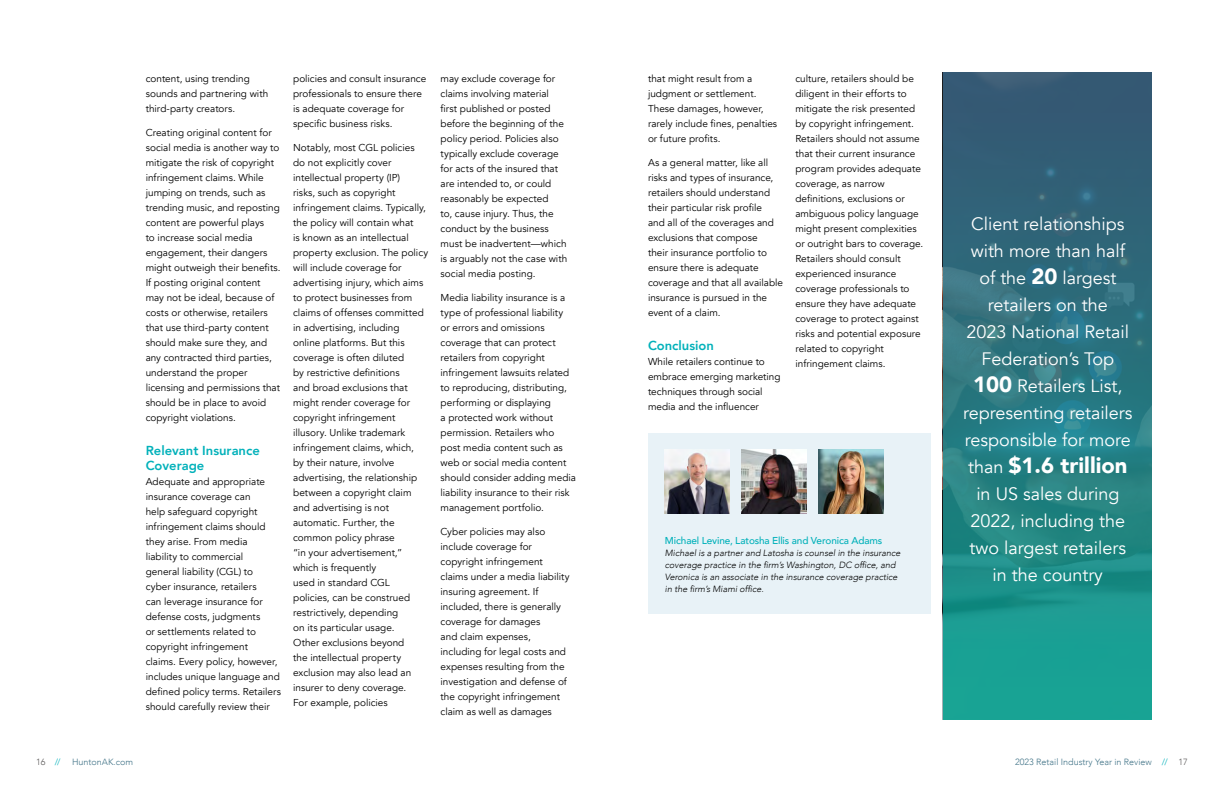
<style>
.page{position:relative;width:1224px;height:792px;background:#fff}
.page>*{position:absolute;margin:0;border:0;box-sizing:border-box;transform-origin:0 0}
.t1{font:900 22px "Avenir";color:#fff}
.t2{font:18px/27px "Avenir";color:#fff;text-align:center}
.t3{font:800 13px/15.6px "Avenir";color:#02b1ba}
.t4{font:10px/15px "Avenir";color:#000}
.t5{font:500 10px "Avenir";letter-spacing:-.01em;color:#02b1ba}
.t6{font:italic 300 9px/12px "Avenir";color:#000}
.t7{font:300 9px "Avenir";color:#427488}
.t8{font:300 9px "Avenir";color:#5a5858}
.s1{font-weight:900;font-size:22px}
.s2{font-weight:400;font-size:18px}
.s3{color:#02b1ba}
.s4{color:#5a5858}
</style>
<div class="page">
<div style="left:648px;top:433px;width:283px;height:180px;background:#e8f2f7"></div>
<img style="left:665px;top:449px;width:64px;height:65px">
<img style="left:742px;top:449px;width:64px;height:65px">
<img style="left:819px;top:449px;width:64px;height:65px">
<svg style="left:944px;top:72px;width:208px;height:648px;background:#287b82"></svg>
<p class="t4" style="left:146px;top:71px;width:124px">content, using trending sounds and partnering with third-party creators.</p>
<p class="t4" style="left:146px;top:125px;width:136px">Creating original content for social media is another way to mitigate the risk of copyright infringement claims. While jumping on trends, such as trending music, and reposting content are powerful plays<br>to increase social media engagement, their dangers might outweigh their benefits.<br>If posting original content may not be ideal, because of costs or otherwise, retailers that use third-party content should make sure they, and any contracted third parties, understand the proper licensing and permissions that should be in place to avoid copyright violations.</p>
<h3 class="t3" style="left:146px;top:442px;width:116px">Relevant Insurance<br>Coverage</h3>
<p class="t4" style="left:146px;top:474px;width:137px">Adequate and appropriate insurance coverage can<br>help safeguard copyright infringement claims should they arise. From media liability to commercial<br>general liability (CGL) to<br>cyber insurance, retailers<br>can leverage insurance for defense costs, judgments<br>or settlements related to copyright infringement<br>claims. Every policy, however, includes unique language and defined policy terms. Retailers should carefully review their</p>
<p class="t4" style="left:293px;top:71px;width:135px">policies and consult insurance professionals to ensure there is adequate coverage for specific business risks.</p>
<p class="t4" style="left:293px;top:140px;width:137px">Notably, most CGL policies do not explicitly cover intellectual property (IP)<br>risks, such as copyright infringement claims. Typically, the policy will contain what<br>is known as an intellectual property exclusion. The policy will include coverage for advertising injury, which aims to protect businesses from claims of offenses committed in advertising, including online platforms. But this coverage is often diluted<br>by restrictive definitions<br>and broad exclusions that might render coverage for copyright infringement illusory. Unlike trademark infringement claims, which,<br>by their nature, involve advertising, the relationship between a copyright claim and advertising is not automatic. Further, the common policy phrase<br>“in your advertisement,” which is frequently<br>used in standard CGL policies, can be construed restrictively, depending<br>on its particular usage.<br>Other exclusions beyond<br>the intellectual property exclusion may also lead an insurer to deny coverage.<br>For example, policies</p>
<p class="t4" style="left:441px;top:71px;width:128px">may exclude coverage for claims involving material first published or posted before the beginning of the policy period. Policies also typically exclude coverage for acts of the insured that are intended to, or could reasonably be expected<br>to, cause injury. Thus, the conduct by the business must be inadvertent—which is arguably not the case with social media posting.</p>
<p class="t4" style="left:441px;top:290px;width:137px">Media liability insurance is a type of professional liability<br>or errors and omissions coverage that can protect retailers from copyright infringement lawsuits related to reproducing, distributing, performing or displaying<br>a protected work without permission. Retailers who post media content such as web or social media content should consider adding media liability insurance to their risk management portfolio.</p>
<p class="t4" style="left:441px;top:524px;width:131px">Cyber policies may also include coverage for copyright infringement claims under a media liability insuring agreement. If included, there is generally coverage for damages<br>and claim expenses, including for legal costs and expenses resulting from the investigation and defense of the copyright infringement claim as well as damages</p>
<p class="t4" style="left:648px;top:71px;width:131px">that might result from a judgment or settlement.<br>These damages, however, rarely include fines, penalties or future profits.</p>
<p class="t4" style="left:648px;top:155px;width:137px">As a general matter, like all risks and types of insurance, retailers should understand their particular risk profile<br>and all of the coverages and exclusions that compose<br>their insurance portfolio to ensure there is adequate coverage and that all available insurance is pursued in the event of a claim.</p>
<h3 class="t3" style="left:648px;top:337px;width:67px">Conclusion</h3>
<p class="t4" style="left:648px;top:354px;width:134px">While retailers continue to embrace emerging marketing techniques through social media and the influencer</p>
<p class="t4" style="left:795px;top:71px;width:129px">culture, retailers should be diligent in their efforts to mitigate the risk presented by copyright infringement.<br>Retailers should not assume that their current insurance program provides adequate coverage, as narrow definitions, exclusions or ambiguous policy language might present complexities or outright bars to coverage.<br>Retailers should consult experienced insurance coverage professionals to ensure they have adequate coverage to protect against risks and potential exposure related to copyright infringement claims.</p>
<p class="t5" style="left:665px;top:532px;width:219px">Michael Levine, Latosha Ellis and Veronica Adams</p>
<p class="t6" style="left:665px;top:547px;width:237px">Michael is a partner and Latosha is counsel in the insurance coverage practice in the firm’s Washington, DC office, and Veronica is an associate in the insurance coverage practice in the firm’s Miami office.</p>
<h2 class="t2" style="left:963px;top:210px;width:171px">Client relationships with more than half of the <span class="s1">20</span> largest retailers on the<br>2023 National Retail<br>Federation’s Top<br><span class="s1">100</span> Retailers List, representing retailers responsible for more</h2>
<h1 class="t1" style="left:968px;top:446px;width:161px"><span class="s2">than</span> $1.6 trillion</h1>
<h2 class="t2" style="left:969px;top:480px;width:158px">in US sales during<br>2022, including the two largest retailers in the country</h2>
<p class="t8" style="left:36px;top:757px;width:26px">16 <span class="s3">//</span></p>
<p class="t7" style="left:72px;top:757px;width:63px">HuntonAK.com</p>
<p class="t7" style="left:1015px;top:757px;width:174px">2023 Retail Industry Year in Review <span class="s3">//</span> <span class="s4">17</span></p>
</div>
